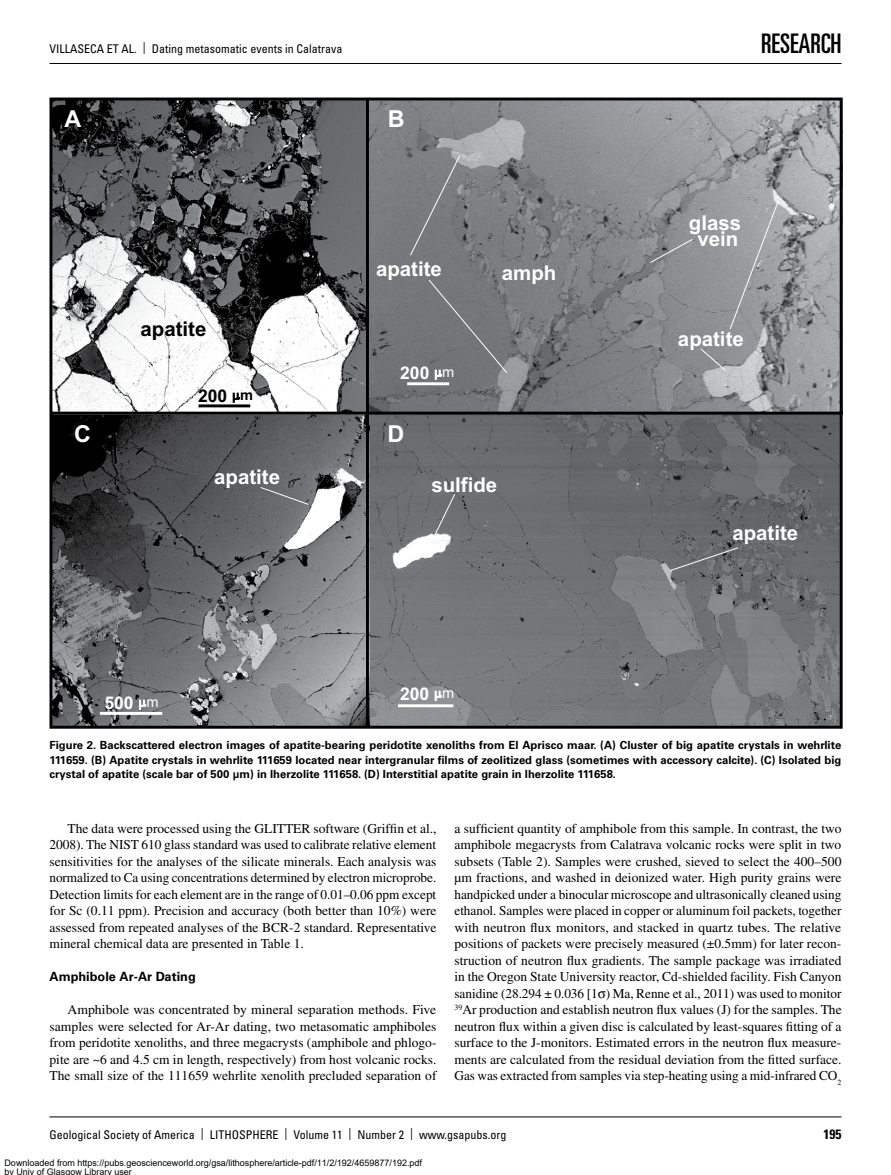
<style>
.page{position:relative;width:891px;height:1175px;background:#fff}
.page>*{position:absolute;margin:0;border:0;box-sizing:border-box;transform-origin:0 0}
.t1{font:ultra-condensed 27px "Univers LT Std";color:#000}
.t2{font:700 23.4px "Arial";color:#fff}
.t3{font:700 20.4px/16.5px "Arial";color:#fff;text-align:center}
.t4{font:700 20.4px "Arial";color:#000}
.t5{font:700 17.55px "Arial";color:#fff}
.t6{font:700 17.55px "Arial";color:#000}
.t7{font:13.5px/16.5px "Times LT Std";color:#000;text-align:justify}
.t8{font:700 condensed 13.5px "Univers LT Std";color:#000}
.t9{font:700 12.75px "Univers LT Std";color:#000}
.t10{font:condensed 12px "Univers LT Std";color:#000}
.t11{font:700 11.25px/14.2px "Univers LT Std";color:#000;text-align:justify}
.t12{font:9px/9px "Arial";color:#000}
.s1{font-size:14.55px}
.s2{font-weight:400;font-size:14.55px}
</style>
<div class="page">
<hr style="left:50px;top:63px;width:792px;height:1px;background:#000">
<hr style="left:50px;top:1116px;width:792px;height:1px;background:#000">
<svg style="left:50px;top:98px;width:793px;height:630px;background:#77797b"></svg>
<hr style="left:407px;top:382px;width:42px;height:3px;background:#fff">
<hr style="left:199px;top:404px;width:51px;height:3px;background:#000">
<hr style="left:398px;top:704px;width:55px;height:3px;background:#fff">
<svg style="left:260px;top:486px;width:49px;height:19px"></svg>
<hr style="left:100px;top:712px;width:62px;height:3px;background:#fff">
<svg style="left:435px;top:370px;width:7px;height:9px"></svg>
<svg style="left:232px;top:392px;width:8px;height:11px"></svg>
<svg style="left:435px;top:691px;width:7px;height:9px"></svg>
<svg style="left:139px;top:700px;width:7px;height:9px"></svg>
<p class="t10" style="left:50px;top:41px;width:294px">VILLASECA ET AL. | Dating metasomatic events in Calatrava</p>
<h1 class="t1" style="left:761px;top:28px;width:82px">RESEARCH</h1>
<h2 class="t2" style="left:65px;top:103px;width:18px">A</h2>
<h2 class="t2" style="left:388px;top:103px;width:18px">B</h2>
<h3 class="t4" style="left:141px;top:315px;width:67px">apatite</h3>
<p class="t6" style="left:198px;top:384px;width:56px">200 <span class="s1">m</span></p>
<h3 class="t3" style="left:376px;top:261px;width:67px">apatite</h3>
<p class="t5" style="left:400px;top:361px;width:56px">200 <span class="s2">m</span></p>
<h2 class="t2" style="left:74px;top:418px;width:18px">C</h2>
<h2 class="t2" style="left:388px;top:418px;width:18px">D</h2>
<h3 class="t3" style="left:502px;top:265px;width:56px">amph</h3>
<h3 class="t3" style="left:214px;top:469px;width:67px">apatite</h3>
<p class="t5" style="left:104px;top:691px;width:56px">500 <span class="s2">m</span></p>
<h3 class="t3" style="left:431px;top:477px;width:67px">sulfide</h3>
<p class="t5" style="left:400px;top:682px;width:56px">200 <span class="s2">m</span></p>
<h3 class="t3" style="left:689px;top:215px;width:54px">glass vein</h3>
<h3 class="t3" style="left:678px;top:331px;width:67px">apatite</h3>
<h3 class="t3" style="left:732px;top:525px;width:67px">apatite</h3>
<p class="t11" style="left:50px;top:738px;width:793px">Figure 2. Backscattered electron images of apatite-bearing peridotite xenoliths from El Aprisco maar. (A) Cluster of big apatite crystals in wehrlite 111659. (B) Apatite crystals in wehrlite 111659 located near intergranular films of zeolitized glass (sometimes with accessory calcite). (C) Isolated big crystal of apatite (scale bar of 500 µm) in lherzolite 111658. (D) Interstitial apatite grain in lherzolite 111658.</p>
<p class="t7" style="left:50px;top:820px;width:389px;text-indent:18px">The data were processed using the GLITTER software (Griffin et al., 2008). The NIST 610 glass standard was used to calibrate relative element sensitivities for the analyses of the silicate minerals. Each analysis was normalized to Ca using concentrations determined by electron microprobe.<br>Detection limits for each element are in the range of 0.01–0.06 ppm except for Sc (0.11 ppm). Precision and accuracy (both better than 10%) were assessed from repeated analyses of the BCR-2 standard. Representative mineral chemical data are presented in Table 1.</p>
<p class="t9" style="left:50px;top:969px;width:148px">Amphibole Ar-Ar Dating</p>
<p class="t7" style="left:50px;top:1001px;width:389px;text-indent:18px">Amphibole was concentrated by mineral separation methods. Five samples were selected for Ar-Ar dating, two metasomatic amphiboles from peridotite xenoliths, and three megacrysts (amphibole and phlogo&shy;pite are ~6 and 4.5 cm in length, respectively) from host volcanic rocks.<br>The small size of the 111659 wehrlite xenolith precluded separation of</p>
<p class="t7" style="left:454px;top:820px;width:389px">a sufficient quantity of amphibole from this sample. In contrast, the two amphibole megacrysts from Calatrava volcanic rocks were split in two subsets (Table 2). Samples were crushed, sieved to select the 400–500 µm fractions, and washed in deionized water. High purity grains were handpicked under a binocular microscope and ultrasonically cleaned using ethanol. Samples were placed in copper or aluminum foil packets, together with neutron flux monitors, and stacked in quartz tubes. The relative positions of packets were precisely measured (±0.5mm) for later recon&shy;struction of neutron flux gradients. The sample package was irradiated in the Oregon State University reactor, Cd-shielded facility. Fish Canyon sanidine (28.294 ± 0.036 [1 ) Ma, Renne et al., 2011) was used to monitor <sup>39</sup>Ar production and establish neutron flux values (J) for the samples. The neutron flux within a given disc is calculated by least-squares fitting of a surface to the J-monitors. Estimated errors in the neutron flux measure&shy;ments are calculated from the residual deviation from the fitted surface.<br>Gas was extracted from samples via step-heating using a mid-infrared CO<sub>2</sub></p>
<p class="t10" style="left:50px;top:1127px;width:459px">Geological Society of America | LITHOSPHERE | Volume 11 | Number 2 | www.gsapubs.org</p>
<p class="t8" style="left:824px;top:1125px;width:19px">195</p>
<p class="t12" style="left:4px;top:1159px;width:419px">Downloaded from https://pubs.geoscienceworld.org/gsa/lithosphere/article-pdf/11/2/192/4659877/192.pdf by Univ of Glasgow Library user</p>
</div>
